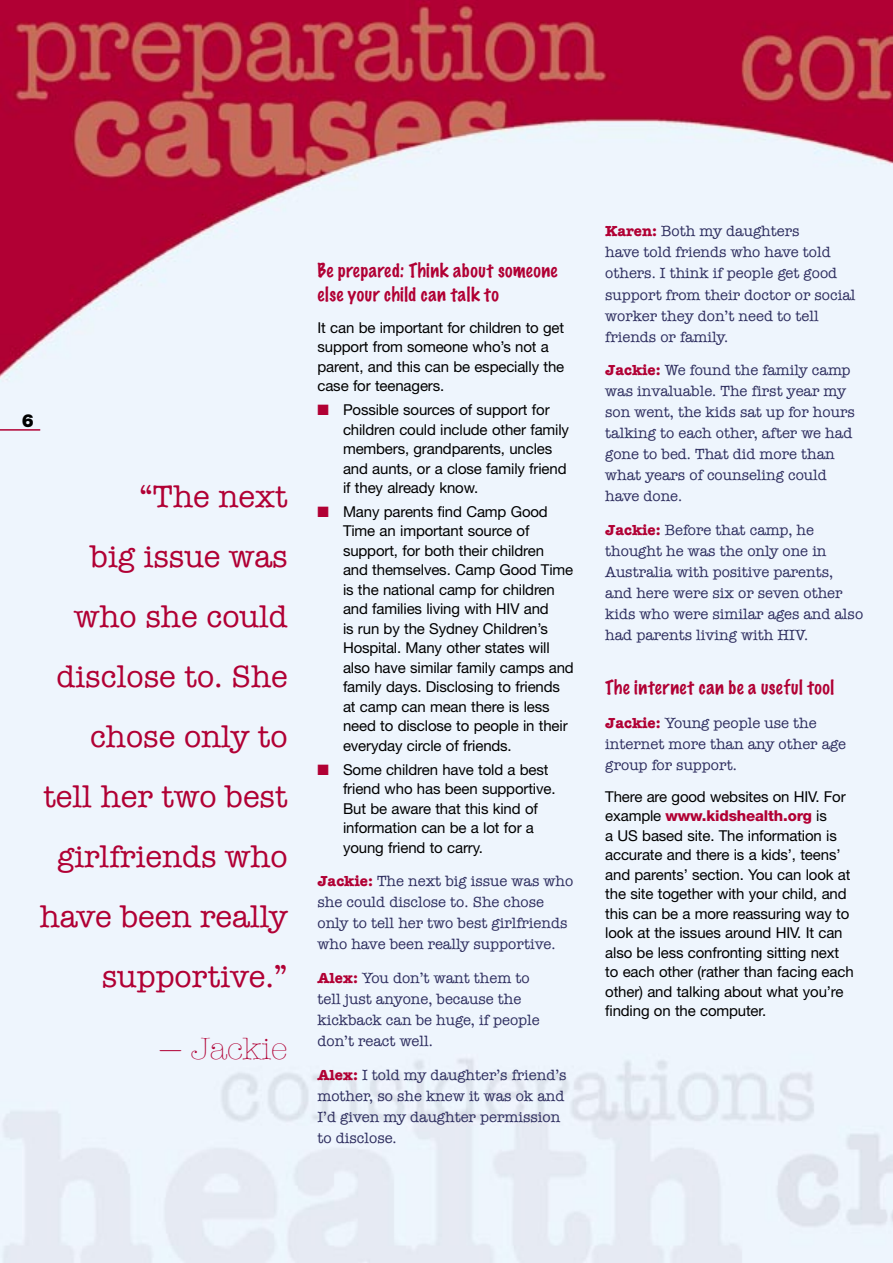
<style>
.page{position:relative;width:893px;height:1263px;background:#fff}
.page>*{position:absolute;margin:0;border:0;box-sizing:border-box;transform-origin:0 0}
.t1{font:31.5px/60px "American Typewriter";color:#b10034;text-align:right}
.t2{font:300 31.5px "American Typewriter";color:#b10034}
.t3{font:100 18px/24px "Marker Felt";letter-spacing:.03em;color:#b10034}
.t4{font:900 18px "Helvetica Neue";color:#000}
.t5{font:15px/19.5px "Helvetica Neue";letter-spacing:-.01em;color:#000}
.t6{font:15px/21px "American Typewriter";color:#2e2e5f}
.s1{color:#b10034}
.s2{font-weight:700;color:#b10034}
.s3{font-weight:800;color:#b10034}
</style>
<div class="page">
<img style="left:0;top:0;width:893px;height:1263px">
<hr style="left:0;top:429px;width:40px;height:2px;background:#b10034">
<p class="t4" style="left:22px;top:410px;width:14px">6</p>
<h1 class="t1" style="left:40px;top:466px;width:249px">“The next<br>big issue was who she could disclose to. She chose only to tell her two best girlfriends who have been really supportive.”</h1>
<h1 class="t2" style="left:159px;top:1031px;width:130px">— Jackie</h1>
<p class="t3" style="left:317px;top:259px;width:241px">Be prepared: Think about someone else your child can talk to</p>
<p class="t5" style="left:317px;top:318px;width:248px">It can be important for children to get support from someone who’s not a parent, and this can be especially the case for teenagers.</p>
<p class="t5" style="left:343px;top:400px;width:228px;text-indent:-26px"><span class="s1">■</span> Possible sources of support for children could include other family members, grandparents, uncles and aunts, or a close family friend if they already know.</p>
<p class="t5" style="left:343px;top:502px;width:232px;text-indent:-26px"><span class="s1">■</span> Many parents find Camp Good<br>Time an important source of support, for both their children<br>and themselves. Camp Good Time is the national camp for children and families living with HIV and<br>is run by the Sydney Children’s<br>Hospital. Many other states will also have similar family camps and family days. Disclosing to friends at camp can mean there is less need to disclose to people in their everyday circle of friends.</p>
<p class="t5" style="left:343px;top:759px;width:214px;text-indent:-26px"><span class="s1">■</span> Some children have told a best friend who has been supportive.<br>But be aware that this kind of information can be a lot for a young friend to carry.</p>
<p class="t6" style="left:317px;top:871px;width:257px"><span class="s2">Jackie:</span> The next big issue was who she could disclose to. She chose only to tell her two best girlfriends who have been really supportive.</p>
<p class="t6" style="left:317px;top:968px;width:224px"><span class="s2">Alex:</span> You don’t want them to tell just anyone, because the kickback can be huge, if people don’t react well.</p>
<p class="t6" style="left:317px;top:1064px;width:251px"><span class="s2">Alex:</span> I told my daughter’s friend’s mother, so she knew it was ok and<br>I’d given my daughter permission to disclose.</p>
<p class="t6" style="left:605px;top:221px;width:252px"><span class="s2">Karen:</span> Both my daughters<br>have told friends who have told others. I think if people get good support from their doctor or social worker they don’t need to tell friends or family.</p>
<p class="t6" style="left:605px;top:360px;width:251px"><span class="s2">Jackie:</span> We found the family camp was invaluable. The first year my son went, the kids sat up for hours talking to each other, after we had gone to bed. That did more than what years of counseling could have done.</p>
<p class="t6" style="left:605px;top:520px;width:259px"><span class="s2">Jackie:</span> Before that camp, he thought he was the only one in<br>Australia with positive parents, and here were six or seven other kids who were similar ages and also had parents living with HIV.</p>
<p class="t3" style="left:605px;top:676px;width:230px">The internet can be a useful tool</p>
<p class="t6" style="left:605px;top:712px;width:242px"><span class="s2">Jackie:</span> Young people use the internet more than any other age group for support.</p>
<p class="t5" style="left:605px;top:786px;width:250px">There are good websites on HIV. For example <span class="s3">www.kidshealth.org</span> is<br>a US based site. The information is accurate and there is a kids’, teens’ and parents’ section. You can look at the site together with your child, and this can be a more reassuring way to look at the issues around HIV. It can also be less confronting sitting next to each other (rather than facing each other) and talking about what you’re finding on the computer.</p>
</div>
